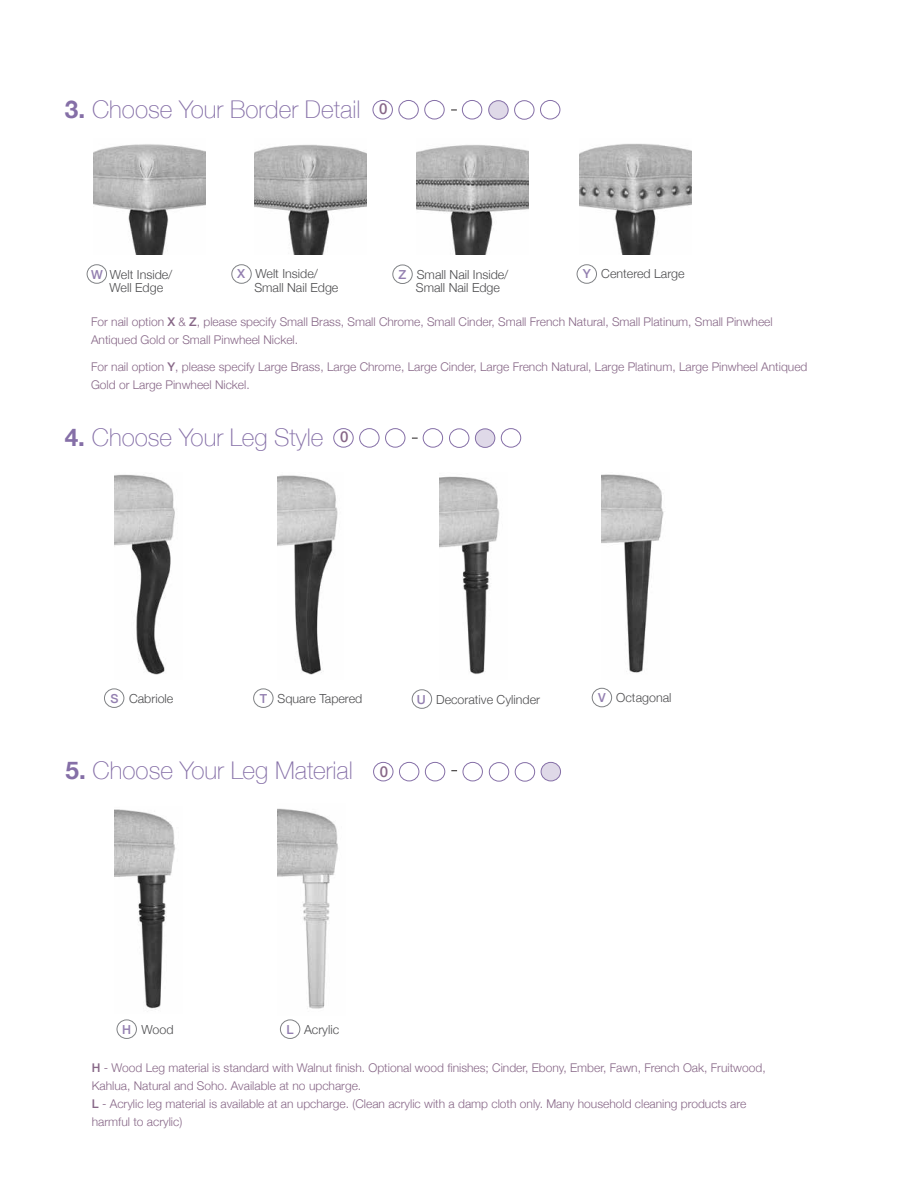
<style>
.page{position:relative;width:918px;height:1188px;background:#fff}
.page>*{position:absolute;margin:0;border:0;box-sizing:border-box;transform-origin:0 0}
.t1{font:100 24.45px "Helvetica Neue";color:#856fa7}
.t2{font:500 15px "Helvetica Neue";color:#876787}
.t3{font:300 12.45px/13.6px "Helvetica Neue";color:#4d4d4f}
.t4{font:300 12px/18px "Helvetica Neue";color:#876787}
.s1{font-weight:700}
.s2{font-weight:500;color:#937fb0}
.s3{font-weight:500}
</style>
<div class="page">
<img style="left:93px;top:144px;width:112px;height:110px">
<img style="left:255px;top:144px;width:112px;height:110px">
<img style="left:417px;top:145px;width:111px;height:109px">
<img style="left:580px;top:143px;width:112px;height:111px">
<img style="left:115px;top:474px;width:60px;height:201px">
<img style="left:277px;top:475px;width:61px;height:200px">
<img style="left:440px;top:476px;width:60px;height:199px">
<img style="left:602px;top:474px;width:62px;height:199px">
<img style="left:115px;top:809px;width:61px;height:201px">
<img style="left:277px;top:808px;width:61px;height:201px">
<div style="left:577px;top:264px;width:20px;height:20px;border:1px solid #808285;border-radius:50%"></div>
<div style="left:393px;top:265px;width:20px;height:19px;border:1px solid #808285;border-radius:50%"></div>
<div style="left:232px;top:264px;width:20px;height:20px;border:1px solid #808285;border-radius:50%"></div>
<div style="left:87px;top:264px;width:20px;height:20px;border:1px solid #808285;border-radius:50%"></div>
<div style="left:373px;top:100px;width:20px;height:19px;border:1px solid #856fa7;border-radius:50%"></div>
<div style="left:399px;top:100px;width:20px;height:19px;border:1px solid #856fa7;border-radius:50%"></div>
<div style="left:424px;top:100px;width:20px;height:19px;border:1px solid #856fa7;border-radius:50%"></div>
<div style="left:540px;top:100px;width:20px;height:19px;border:1px solid #856fa7;border-radius:50%"></div>
<div style="left:462px;top:100px;width:20px;height:19px;border:1px solid #856fa7;border-radius:50%"></div>
<div style="left:489px;top:101px;width:19px;height:18px;background:#dfd9e8;border-radius:50%"></div>
<div style="left:488px;top:100px;width:20px;height:20px;border:1px solid #856fa7;border-radius:50%"></div>
<div style="left:514px;top:100px;width:20px;height:20px;border:1px solid #856fa7;border-radius:50%"></div>
<div style="left:333px;top:428px;width:20px;height:19px;border:1px solid #856fa7;border-radius:50%"></div>
<div style="left:359px;top:428px;width:20px;height:19px;border:1px solid #856fa7;border-radius:50%"></div>
<div style="left:385px;top:428px;width:20px;height:19px;border:1px solid #856fa7;border-radius:50%"></div>
<div style="left:501px;top:428px;width:20px;height:19px;border:1px solid #856fa7;border-radius:50%"></div>
<div style="left:423px;top:428px;width:20px;height:19px;border:1px solid #856fa7;border-radius:50%"></div>
<div style="left:449px;top:429px;width:20px;height:19px;border:1px solid #856fa7;border-radius:50%"></div>
<div style="left:475px;top:429px;width:20px;height:18px;background:#dfd9e8;border-radius:50%"></div>
<div style="left:475px;top:429px;width:20px;height:19px;border:1px solid #856fa7;border-radius:50%"></div>
<div style="left:373px;top:762px;width:20px;height:19px;border:1px solid #856fa7;border-radius:50%"></div>
<div style="left:399px;top:762px;width:20px;height:19px;border:1px solid #856fa7;border-radius:50%"></div>
<div style="left:425px;top:762px;width:20px;height:19px;border:1px solid #856fa7;border-radius:50%"></div>
<div style="left:541px;top:762px;width:20px;height:19px;background:#dfd9e8;border-radius:50%"></div>
<div style="left:541px;top:762px;width:20px;height:19px;border:1px solid #856fa7;border-radius:50%"></div>
<div style="left:463px;top:762px;width:20px;height:19px;border:1px solid #856fa7;border-radius:50%"></div>
<div style="left:489px;top:762px;width:20px;height:19px;border:1px solid #856fa7;border-radius:50%"></div>
<div style="left:515px;top:762px;width:20px;height:19px;border:1px solid #856fa7;border-radius:50%"></div>
<div style="left:104px;top:689px;width:20px;height:19px;border:1px solid #808285;border-radius:50%"></div>
<div style="left:253px;top:689px;width:20px;height:19px;border:1px solid #808285;border-radius:50%"></div>
<div style="left:412px;top:689px;width:20px;height:20px;border:1px solid #808285;border-radius:50%"></div>
<div style="left:592px;top:688px;width:20px;height:19px;border:1px solid #808285;border-radius:50%"></div>
<div style="left:280px;top:1020px;width:20px;height:19px;border:1px solid #808285;border-radius:50%"></div>
<div style="left:117px;top:1020px;width:20px;height:19px;border:1px solid #808285;border-radius:50%"></div>
<h1 class="t1" style="left:65px;top:90px;width:297px"><span class="s1">3.</span> Choose Your Border Detail</h1>
<p class="t2" style="left:379px;top:97px;width:10px">0</p>
<p class="t3" style="left:91px;top:266px;width:83px"><span class="s2">W</span> Welt Inside/</p>
<p class="t3" style="left:583px;top:266px;width:103px"><span class="s2">Y</span> Centered Large</p>
<p class="t3" style="left:110px;top:280px;width:55px">Well Edge</p>
<p class="t3" style="left:254px;top:266px;width:86px;text-indent:-17px"><span class="s2">X</span> Welt Inside/<br>Small Nail Edge</p>
<p class="t3" style="left:416px;top:266px;width:94px;text-indent:-17px"><span class="s2">Z</span> Small Nail Inside/<br>Small Nail Edge</p>
<p class="t4" style="left:91px;top:312px;width:683px">For nail option <span class="s3">X</span> &amp; <span class="s3">Z</span>, please specify Small Brass, Small Chrome, Small Cinder, Small French Natural, Small Platinum, Small Pinwheel<br>Antiqued Gold or Small Pinwheel Nickel.</p>
<p class="t4" style="left:91px;top:357px;width:718px">For nail option <span class="s3">Y</span>, please specify Large Brass, Large Chrome, Large Cinder, Large French Natural, Large Platinum, Large Pinwheel Antiqued<br>Gold or Large Pinwheel Nickel.</p>
<h1 class="t1" style="left:65px;top:418px;width:260px"><span class="s1">4.</span> Choose Your Leg Style</h1>
<p class="t2" style="left:340px;top:425px;width:10px">0</p>
<p class="t3" style="left:111px;top:691px;width:64px"><span class="s2">S</span> Cabriole</p>
<p class="t3" style="left:260px;top:691px;width:104px"><span class="s2">T</span> Square Tapered</p>
<p class="t3" style="left:417px;top:692px;width:125px"><span class="s2">U</span> Decorative Cylinder</p>
<p class="t3" style="left:598px;top:690px;width:75px"><span class="s2">V</span> Octagonal</p>
<h1 class="t1" style="left:66px;top:752px;width:289px"><span class="s1">5.</span> Choose Your Leg Material</h1>
<p class="t2" style="left:380px;top:759px;width:10px">0</p>
<p class="t3" style="left:122px;top:1022px;width:53px"><span class="s2">H</span> Wood</p>
<p class="t3" style="left:287px;top:1022px;width:54px"><span class="s2">L</span> Acrylic</p>
<p class="t4" style="left:92px;top:1058px;width:675px"><span class="s3">H</span> - Wood Leg material is standard with Walnut finish. Optional wood finishes; Cinder, Ebony, Ember, Fawn, French Oak, Fruitwood, Kahlua, Natural and Soho. Available at no upcharge.<br><span class="s3">L</span> - Acrylic leg material is available at an upcharge. (Clean acrylic with a damp cloth only. Many household cleaning products are harmful to acrylic)</p>
</div>
